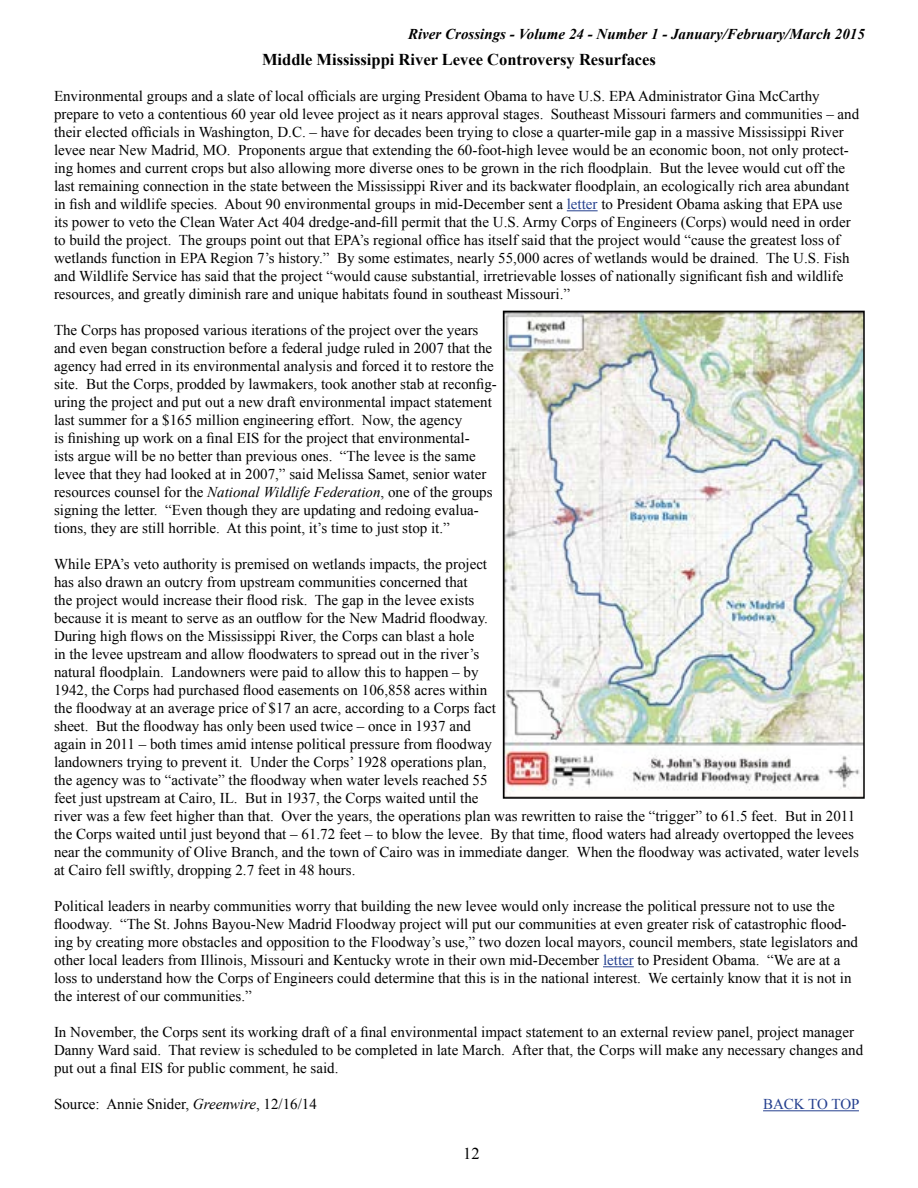
<style>
.page{position:relative;width:918px;height:1188px;background:#fff}
.page>*{position:absolute;margin:0;border:0;box-sizing:border-box;transform-origin:0 0}
.t1{font:700 16.5px "Times New Roman";color:#000}
.t2{font:16.5px "Times New Roman";color:#000}
.t3{font:15px/18px "Times New Roman";color:#000}
.t4{font:italic 700 15px "Times New Roman";color:#000}
.t5{font:15px "Times New Roman";color:#25408f}
.s1{color:#25408f}
.s2{font-style:italic}
</style>
<div class="page">
<hr style="left:567px;top:210px;width:31px;height:1px;background:#25408f">
<hr style="left:603px;top:966px;width:31px;height:1px;background:#25408f">
<hr style="left:763px;top:1110px;width:96px;height:1px;background:#25408f">
<img style="left:506px;top:314px;width:356px;height:482px">
<div style="left:503px;top:311px;width:362px;height:488px;border:2px solid #000"></div>
<p class="t4" style="left:408px;top:23px;width:458px">River Crossings - Volume 24 - Number 1 - January/February/March 2015</p>
<p class="t1" style="left:262px;top:48px;width:395px">Middle Mississippi River Levee Controversy Resurfaces</p>
<p class="t3" style="left:54px;top:87px;width:807px">Environmental groups and a slate of local officials are urging President Obama to have U.S. EPA Administrator Gina McCarthy prepare to veto a contentious 60 year old levee project as it nears approval stages. Southeast Missouri farmers and communities – and their elected officials in Washington, D.C. – have for decades been trying to close a quarter-mile gap in a massive Mississippi River levee near New Madrid, MO. Proponents argue that extending the 60-foot-high levee would be an economic boon, not only protect&shy;ing homes and current crops but also allowing more diverse ones to be grown in the rich floodplain. But the levee would cut off the last remaining connection in the state between the Mississippi River and its backwater floodplain, an ecologically rich area abundant in fish and wildlife species. About 90 environmental groups in mid-December sent a <span class="s1">letter</span> to President Obama asking that EPA use its power to veto the Clean Water Act 404 dredge-and-fill permit that the U.S. Army Corps of Engineers (Corps) would need in order to build the project. The groups point out that EPA’s regional office has itself said that the project would “cause the greatest loss of wetlands function in EPA Region 7’s history.” By some estimates, nearly 55,000 acres of wetlands would be drained. The U.S. Fish and Wildlife Service has said that the project “would cause substantial, irretrievable losses of nationally significant fish and wildlife resources, and greatly diminish rare and unique habitats found in southeast Missouri.”</p>
<p class="t3" style="left:54px;top:321px;width:444px">The Corps has proposed various iterations of the project over the years and even began construction before a federal judge ruled in 2007 that the agency had erred in its environmental analysis and forced it to restore the site. But the Corps, prodded by lawmakers, took another stab at reconfig&shy;uring the project and put out a new draft environmental impact statement last summer for a $165 million engineering effort. Now, the agency<br>is finishing up work on a final EIS for the project that environmental-<br>ists argue will be no better than previous ones. “The levee is the same levee that they had looked at in 2007,” said Melissa Samet, senior water resources counsel for the <span class="s2">National Wildlife Federation</span>, one of the groups signing the letter. “Even though they are updating and redoing evalua&shy;tions, they are still horrible. At this point, it’s time to just stop it.”</p>
<p class="t3" style="left:54px;top:555px;width:806px">While EPA’s veto authority is premised on wetlands impacts, the project<br>has also drawn an outcry from upstream communities concerned that<br>the project would increase their flood risk. The gap in the levee exists<br>because it is meant to serve as an outflow for the New Madrid floodway.<br>During high flows on the Mississippi River, the Corps can blast a hole<br>in the levee upstream and allow floodwaters to spread out in the river’s<br>natural floodplain. Landowners were paid to allow this to happen – by<br>1942, the Corps had purchased flood easements on 106,858 acres within<br>the floodway at an average price of $17 an acre, according to a Corps fact<br>sheet. But the floodway has only been used twice – once in 1937 and<br>again in 2011 – both times amid intense political pressure from floodway<br>landowners trying to prevent it. Under the Corps’ 1928 operations plan,<br>the agency was to “activate” the floodway when water levels reached 55<br>feet just upstream at Cairo, IL. But in 1937, the Corps waited until the<br>river was a few feet higher than that. Over the years, the operations plan was rewritten to raise the “trigger” to 61.5 feet. But in 2011 the Corps waited until just beyond that – 61.72 feet – to blow the levee. By that time, flood waters had already overtopped the levees near the community of Olive Branch, and the town of Cairo was in immediate danger. When the floodway was activated, water levels at Cairo fell swiftly, dropping 2.7 feet in 48 hours.</p>
<p class="t3" style="left:54px;top:897px;width:806px">Political leaders in nearby communities worry that building the new levee would only increase the political pressure not to use the floodway. “The St. Johns Bayou-New Madrid Floodway project will put our communities at even greater risk of catastrophic flood&shy;ing by creating more obstacles and opposition to the Floodway’s use,” two dozen local mayors, council members, state legislators and other local leaders from Illinois, Missouri and Kentucky wrote in their own mid-December <span class="s1">letter</span> to President Obama. “We are at a loss to understand how the Corps of Engineers could determine that this is in the national interest. We certainly know that it is not in the interest of our communities.”</p>
<p class="t3" style="left:54px;top:1023px;width:811px">In November, the Corps sent its working draft of a final environmental impact statement to an external review panel, project manager<br>Danny Ward said. That review is scheduled to be completed in late March. After that, the Corps will make any necessary changes and put out a final EIS for public comment, he said.</p>
<p class="t3" style="left:54px;top:1095px;width:264px">Source: Annie Snider, <span class="s2">Greenwire</span>, 12/16/14</p>
<p class="t5" style="left:763px;top:1094px;width:98px">BACK TO TOP</p>
<p class="t2" style="left:463px;top:1142px;width:18px">12</p>
</div>
